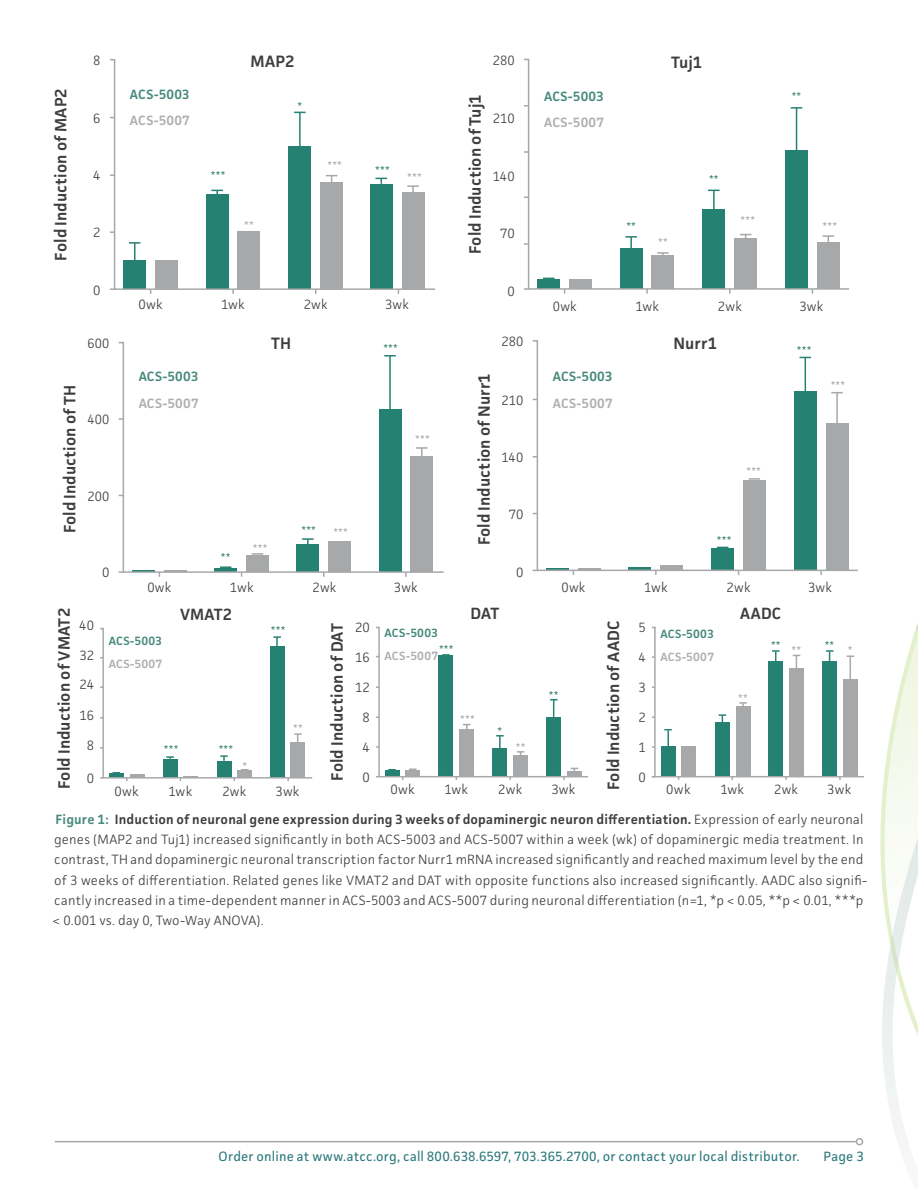
<style>
.page{position:relative;width:918px;height:1188px;background:#fff}
.page>*{position:absolute;margin:0;border:0;box-sizing:border-box;transform-origin:0 0}
.t1{font:600 16.5px "Facit";letter-spacing:.005em;color:#3e3e3f}
.t2{font:600 16.35px "Facit";letter-spacing:.005em;color:#3e3e3f}
.t3{font:300 13.5px/20.2px "Facit";letter-spacing:.015em;color:#3e3e3f}
.t4{font:13.5px "Facit";letter-spacing:.01em;color:#2c797c}
.t5{font:600 13.5px "Facit";letter-spacing:.01em;color:#468a7b}
.t6{font:600 13.5px "Facit";letter-spacing:.015em;color:#aeafb1}
.t7{font:600 12px "Facit";letter-spacing:.015em;color:#468a7b}
.t8{font:600 12px "Facit";letter-spacing:.02em;color:#aeafb1}
.t9{font:600 9px "Facit";color:#468a7b}
.t10{font:600 9px "Facit";color:#aeafb1}
.s1{font-weight:600;color:#468a7b}
.s2{font-weight:600}
</style>
<div class="page">
<hr style="left:55px;top:1141px;width:801px;height:1px;background:#a7a8aa">
<svg style="left:524px;top:58px;width:325px;height:232px"></svg>
<svg style="left:110px;top:59px;width:325px;height:232px"></svg>
<svg style="left:532px;top:340px;width:326px;height:232px"></svg>
<svg style="left:118px;top:341px;width:326px;height:233px"></svg>
<svg style="left:100px;top:627px;width:213px;height:154px"></svg>
<svg style="left:376px;top:626px;width:212px;height:154px"></svg>
<svg style="left:651px;top:626px;width:160px;height:154px"></svg>
<svg style="left:811px;top:623px;width:107px;height:535px"></svg>
<p class="t1" style="left:51px;top:261px;width:174px;rotate:-90deg">Fold Induction of MAP2</p>
<p class="t1" style="left:60px;top:533px;width:150px;rotate:-90deg">Fold Induction of TH</p>
<p class="t3" style="left:93px;top:50px;width:9px">8</p>
<p class="t1" style="left:251px;top:51px;width:45px">MAP2</p>
<p class="t3" style="left:93px;top:108px;width:9px">6</p>
<p class="t3" style="left:93px;top:165px;width:9px">4</p>
<p class="t3" style="left:93px;top:222px;width:9px">2</p>
<p class="t3" style="left:93px;top:280px;width:9px">0</p>
<p class="t5" style="left:130px;top:86px;width:61px">ACS-5003</p>
<p class="t6" style="left:130px;top:112px;width:61px">ACS-5007</p>
<p class="t9" style="left:211px;top:169px;width:16px">***</p>
<p class="t10" style="left:244px;top:219px;width:11px">**</p>
<p class="t9" style="left:298px;top:100px;width:6px">*</p>
<p class="t10" style="left:327px;top:159px;width:16px">***</p>
<p class="t9" style="left:375px;top:164px;width:16px">***</p>
<p class="t10" style="left:407px;top:172px;width:16px">***</p>
<p class="t3" style="left:138px;top:294px;width:26px">0wk</p>
<p class="t3" style="left:221px;top:294px;width:25px">1wk</p>
<p class="t3" style="left:304px;top:294px;width:26px">2wk</p>
<p class="t3" style="left:385px;top:294px;width:25px">3wk</p>
<p class="t3" style="left:87px;top:333px;width:24px">600</p>
<p class="t1" style="left:271px;top:333px;width:21px">TH</p>
<p class="t3" style="left:87px;top:409px;width:24px">400</p>
<p class="t5" style="left:139px;top:368px;width:61px">ACS-5003</p>
<p class="t6" style="left:139px;top:394px;width:61px">ACS-5007</p>
<p class="t3" style="left:87px;top:486px;width:24px">200</p>
<p class="t3" style="left:102px;top:562px;width:9px">0</p>
<p class="t9" style="left:221px;top:552px;width:11px">**</p>
<p class="t10" style="left:253px;top:542px;width:16px">***</p>
<p class="t9" style="left:301px;top:525px;width:16px">***</p>
<p class="t10" style="left:333px;top:526px;width:16px">***</p>
<p class="t9" style="left:383px;top:342px;width:16px">***</p>
<p class="t10" style="left:415px;top:433px;width:16px">***</p>
<p class="t3" style="left:147px;top:577px;width:25px">0wk</p>
<p class="t3" style="left:230px;top:577px;width:25px">1wk</p>
<p class="t3" style="left:313px;top:577px;width:26px">2wk</p>
<p class="t3" style="left:394px;top:577px;width:25px">3wk</p>
<p class="t1" style="left:465px;top:254px;width:161px;rotate:-90deg">Fold Induction of Tuj1</p>
<p class="t3" style="left:493px;top:50px;width:24px">280</p>
<p class="t1" style="left:671px;top:52px;width:32px">Tuj1</p>
<p class="t3" style="left:493px;top:108px;width:24px">210</p>
<p class="t5" style="left:544px;top:88px;width:61px">ACS-5003</p>
<p class="t6" style="left:544px;top:114px;width:61px">ACS-5007</p>
<p class="t3" style="left:493px;top:166px;width:24px">140</p>
<p class="t3" style="left:500px;top:222px;width:16px">70</p>
<p class="t9" style="left:626px;top:220px;width:11px">**</p>
<p class="t10" style="left:658px;top:236px;width:11px">**</p>
<p class="t9" style="left:709px;top:173px;width:11px">**</p>
<p class="t10" style="left:741px;top:215px;width:16px">***</p>
<p class="t9" style="left:792px;top:90px;width:11px">**</p>
<p class="t10" style="left:823px;top:220px;width:16px">***</p>
<p class="t3" style="left:507px;top:281px;width:9px">0</p>
<p class="t3" style="left:553px;top:296px;width:25px">0wk</p>
<p class="t3" style="left:635px;top:296px;width:25px">1wk</p>
<p class="t3" style="left:718px;top:296px;width:26px">2wk</p>
<p class="t3" style="left:799px;top:296px;width:25px">3wk</p>
<p class="t3" style="left:501px;top:331px;width:24px">280</p>
<p class="t1" style="left:673px;top:333px;width:45px">Nurr1</p>
<p class="t9" style="left:797px;top:345px;width:16px">***</p>
<p class="t1" style="left:474px;top:545px;width:174px;rotate:-90deg">Fold Induction of Nurr1</p>
<p class="t3" style="left:501px;top:390px;width:24px">210</p>
<p class="t3" style="left:501px;top:447px;width:24px">140</p>
<p class="t3" style="left:509px;top:504px;width:16px">70</p>
<p class="t3" style="left:516px;top:562px;width:9px">0</p>
<p class="t5" style="left:553px;top:368px;width:61px">ACS-5003</p>
<p class="t6" style="left:553px;top:394px;width:61px">ACS-5007</p>
<p class="t3" style="left:562px;top:577px;width:25px">0wk</p>
<p class="t10" style="left:747px;top:466px;width:16px">***</p>
<p class="t9" style="left:717px;top:534px;width:16px">***</p>
<p class="t10" style="left:831px;top:379px;width:16px">***</p>
<p class="t3" style="left:644px;top:577px;width:25px">1wk</p>
<p class="t3" style="left:727px;top:577px;width:26px">2wk</p>
<p class="t3" style="left:808px;top:577px;width:25px">3wk</p>
<p class="t2" style="left:740px;top:603px;width:43px">AADC</p>
<p class="t2" style="left:471px;top:603px;width:30px">DAT</p>
<p class="t1" style="left:54px;top:789px;width:182px;rotate:-90deg">Fold Induction of VMAT2</p>
<p class="t2" style="left:180px;top:604px;width:53px">VMAT2</p>
<p class="t1" style="left:603px;top:790px;width:171px;rotate:-90deg">Fold Induction of AADC</p>
<p class="t3" style="left:79px;top:615px;width:17px">40</p>
<p class="t3" style="left:79px;top:645px;width:16px">32</p>
<p class="t3" style="left:80px;top:674px;width:16px">24</p>
<p class="t3" style="left:355px;top:617px;width:16px">20</p>
<p class="t3" style="left:355px;top:647px;width:16px">16</p>
<p class="t3" style="left:355px;top:677px;width:16px">12</p>
<p class="t3" style="left:638px;top:617px;width:9px">5</p>
<p class="t3" style="left:638px;top:647px;width:9px">4</p>
<p class="t3" style="left:638px;top:677px;width:9px">3</p>
<p class="t1" style="left:327px;top:781px;width:159px;rotate:-90deg">Fold Induction of DAT</p>
<p class="t9" style="left:271px;top:624px;width:16px">***</p>
<p class="t7" style="left:385px;top:625px;width:55px">ACS-5003</p>
<p class="t8" style="left:385px;top:649px;width:55px">ACS-5007</p>
<p class="t7" style="left:660px;top:626px;width:55px">ACS-5003</p>
<p class="t8" style="left:660px;top:650px;width:55px">ACS-5007</p>
<p class="t7" style="left:109px;top:633px;width:55px">ACS-5003</p>
<p class="t8" style="left:109px;top:656px;width:55px">ACS-5007</p>
<p class="t9" style="left:771px;top:639px;width:11px">**</p>
<p class="t9" style="left:825px;top:639px;width:11px">**</p>
<p class="t9" style="left:439px;top:643px;width:16px">***</p>
<p class="t10" style="left:792px;top:645px;width:11px">**</p>
<p class="t10" style="left:848px;top:645px;width:6px">*</p>
<p class="t9" style="left:549px;top:689px;width:11px">**</p>
<p class="t10" style="left:738px;top:693px;width:11px">**</p>
<p class="t3" style="left:79px;top:705px;width:16px">16</p>
<p class="t3" style="left:363px;top:707px;width:9px">8</p>
<p class="t3" style="left:638px;top:707px;width:9px">2</p>
<p class="t10" style="left:460px;top:714px;width:16px">***</p>
<p class="t10" style="left:293px;top:722px;width:11px">**</p>
<p class="t9" style="left:498px;top:726px;width:6px">*</p>
<p class="t3" style="left:87px;top:735px;width:9px">8</p>
<p class="t10" style="left:516px;top:741px;width:11px">**</p>
<p class="t3" style="left:363px;top:737px;width:9px">4</p>
<p class="t3" style="left:638px;top:737px;width:9px">1</p>
<p class="t9" style="left:164px;top:744px;width:16px">***</p>
<p class="t9" style="left:219px;top:744px;width:16px">***</p>
<p class="t10" style="left:242px;top:760px;width:6px">*</p>
<p class="t3" style="left:363px;top:767px;width:9px">0</p>
<p class="t3" style="left:638px;top:767px;width:9px">0</p>
<p class="t3" style="left:87px;top:768px;width:9px">0</p>
<p class="t3" style="left:720px;top:779px;width:25px">1wk</p>
<p class="t3" style="left:774px;top:779px;width:26px">2wk</p>
<p class="t3" style="left:827px;top:779px;width:25px">3wk</p>
<p class="t3" style="left:52px;top:809px;width:816px"><span class="s1">Figure 1:</span> <span class="s2">Induction of neuronal gene expression during 3 weeks of dopaminergic neuron differentiation.</span> Expression of early neuronal genes (MAP2 and Tuj1) increased significantly in both ACS-5003 and ACS-5007 within a week (wk) of dopaminergic media treatment. In contrast, TH and dopaminergic neuronal transcription factor Nurr1 mRNA increased significantly and reached maximum level by the end of 3 weeks of differentiation. Related genes like VMAT2 and DAT with opposite functions also increased significantly. AADC also signifi&shy;cantly increased in a time-dependent manner in ACS-5003 and ACS-5007 during neuronal differentiation (n=1, *p &lt; 0.05, **p &lt; 0.01, ***p &lt; 0.001 vs. day 0, Two-Way ANOVA).</p>
<p class="t3" style="left:390px;top:779px;width:26px">0wk</p>
<p class="t3" style="left:444px;top:779px;width:25px">1wk</p>
<p class="t3" style="left:498px;top:779px;width:26px">2wk</p>
<p class="t3" style="left:551px;top:779px;width:25px">3wk</p>
<p class="t3" style="left:666px;top:779px;width:26px">0wk</p>
<p class="t3" style="left:114px;top:781px;width:26px">0wk</p>
<p class="t3" style="left:169px;top:781px;width:25px">1wk</p>
<p class="t3" style="left:222px;top:781px;width:26px">2wk</p>
<p class="t3" style="left:276px;top:781px;width:25px">3wk</p>
<p class="t4" style="left:219px;top:1148px;width:583px">Order online at www.atcc.org, call 800.638.6597, 703.365.2700, or contact your local distributor.</p>
<p class="t4" style="left:823px;top:1148px;width:42px">Page 3</p>
</div>
